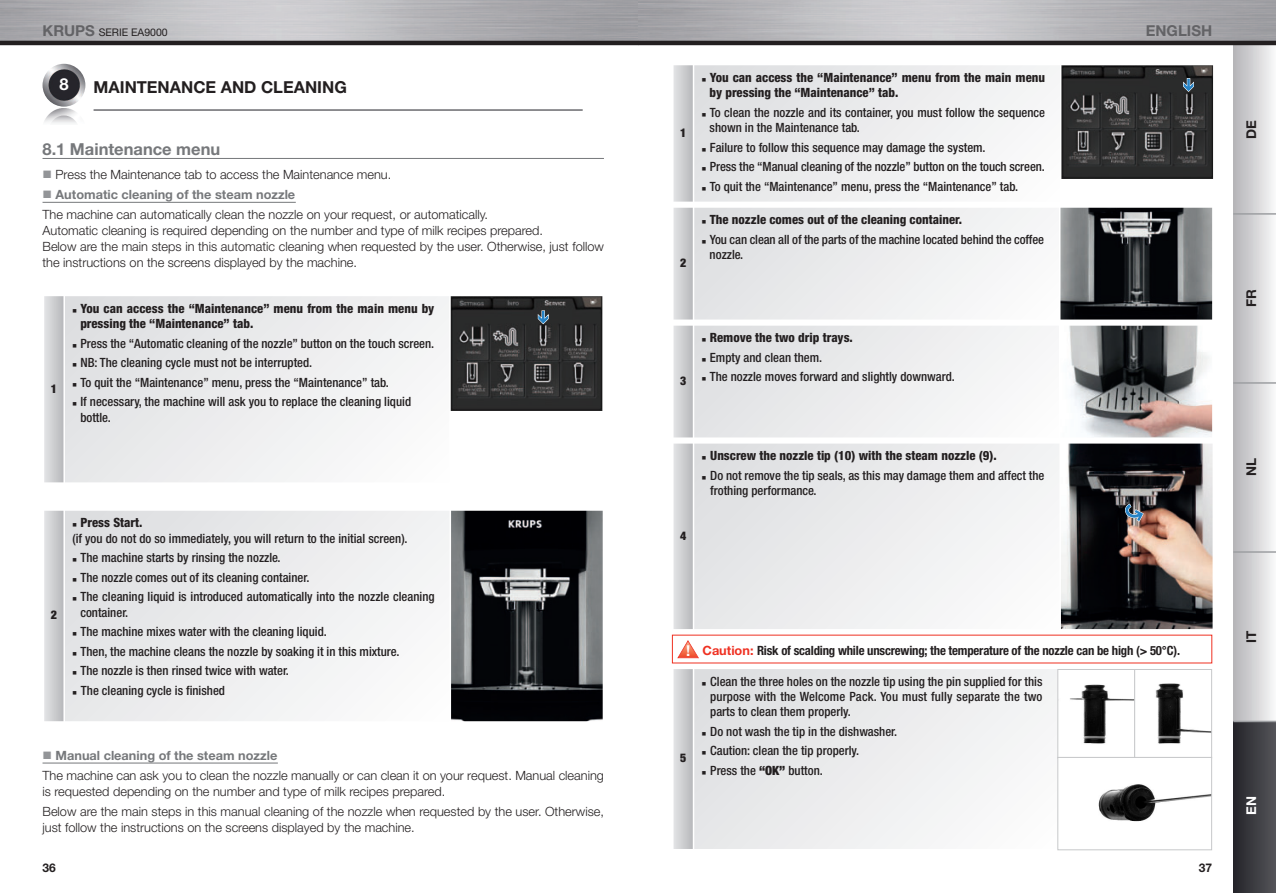
<style>
.page{position:relative;width:1276px;height:893px;background:#fff}
.page>*{position:absolute;margin:0;border:0;box-sizing:border-box;transform-origin:0 0}
.t1{font:700 16.5px "Helvetica Neue";color:#231f20}
.t2{font:700 16.5px "Helvetica Neue";color:#76787b}
.t3{font:700 16.5px "Helvetica Neue";color:#fff}
.t4{font:700 15px "Helvetica Neue";color:#636366}
.t5{font:700 13.5px "Helvetica Neue";color:#231f20}
.t6{font:700 13.5px "Helvetica Neue";color:#fff}
.t7{font:500 condensed 12.75px/15.3px "Helvetica Neue";color:#231f20}
.t8{font:300 12.75px/20px "Helvetica Neue";color:#231f20}
.t9{font:800 condensed 12.75px/15.3px "Helvetica Neue";color:#231f20}
.t10{font:700 condensed 12.75px "Helvetica Neue";letter-spacing:-.015em;color:#231f20}
.t11{font:900 condensed 12px "Helvetica Neue";color:#231f20}
.t12{font:700 12px "Helvetica Neue";color:#231f20}
.t13{font:10.5px "Helvetica Neue";color:#231f20}
.s1{font-weight:700;font-size:15px;color:#636366}
.s2{color:#939598}
.s3{font-weight:700;color:#76787b}
.s4{font-weight:800}
.s5{font-stretch:normal;font-size:15px;color:#fff}
.s6{font-stretch:normal;color:#ef3122}
.s7{font-weight:900}
</style>
<div class="page">
<div style="left:1233px;top:45px;width:42px;height:169px;background:linear-gradient(to right,#b3b3b7,#f5f5f6)"></div>
<div style="left:1233px;top:214px;width:42px;height:169px;background:linear-gradient(to right,#b3b3b7,#f5f5f6)"></div>
<div style="left:1233px;top:383px;width:42px;height:169px;background:linear-gradient(to right,#b3b3b7,#f5f5f6)"></div>
<div style="left:1233px;top:552px;width:42px;height:169px;background:linear-gradient(to right,#b3b3b7,#f5f5f6)"></div>
<div style="left:1233px;top:722px;width:43px;height:171px;background:linear-gradient(to right,#242429,#545559)"></div>
<hr style="left:1233px;top:213px;width:43px;height:2px;background:#9d9fa2">
<hr style="left:1233px;top:382px;width:43px;height:2px;background:#9d9fa2">
<hr style="left:1233px;top:551px;width:43px;height:2px;background:#9d9fa2">
<hr style="left:1233px;top:721px;width:43px;height:1px;background:#9d9fa2">
<svg style="left:0;top:0;width:638px;height:41px;background:#b5b4b8"></svg>
<hr style="left:638px;top:41px;width:638px;height:4px;background:#231f20">
<hr style="left:0;top:41px;width:638px;height:4px;background:#231f20">
<hr style="left:43px;top:763px;width:235px;height:1px;background:#76787b">
<svg style="left:677px;top:640px;width:22px;height:18px"></svg>
<div style="left:673px;top:65px;width:20px;height:137px;background:linear-gradient(to right,#e4e5e6,#babbbe)"></div>
<div style="left:694px;top:65px;width:366px;height:137px;background:linear-gradient(to right,#e0e1e3,#f9f9fa)"></div>
<img style="left:1061px;top:65px;width:152px;height:114px">
<div style="left:673px;top:208px;width:20px;height:112px;background:linear-gradient(to right,#e4e5e6,#babbbe)"></div>
<div style="left:694px;top:208px;width:365px;height:112px;background:linear-gradient(to right,#dfe0e2,#fafafa)"></div>
<img style="left:1060px;top:208px;width:152px;height:112px">
<div style="left:673px;top:326px;width:20px;height:111px;background:linear-gradient(to right,#e4e5e6,#babbbe)"></div>
<div style="left:694px;top:326px;width:365px;height:111px;background:linear-gradient(to right,#dfe0e2,#fafafa)"></div>
<img style="left:1069px;top:326px;width:143px;height:111px">
<div style="left:673px;top:444px;width:20px;height:185px;background:linear-gradient(to right,#e4e5e6,#babbbe)"></div>
<div style="left:694px;top:444px;width:365px;height:185px;background:linear-gradient(to right,#e1e2e4,#f8f8f9)"></div>
<img style="left:1061px;top:444px;width:151px;height:185px">
<svg style="left:1125px;top:504px;width:18px;height:17px"></svg>
<svg style="left:1183px;top:78px;width:11px;height:14px"></svg>
<div style="left:673px;top:669px;width:20px;height:180px;background:linear-gradient(to right,#e4e5e6,#babbbe)"></div>
<div style="left:694px;top:669px;width:363px;height:180px;background:linear-gradient(to right,#e1e2e4,#f8f8f9)"></div>
<img style="left:1070px;top:684px;width:63px;height:60px">
<div style="left:1057px;top:669px;width:78px;height:89px;border:1px solid #c7c8ca"></div>
<img style="left:1155px;top:683px;width:55px;height:61px">
<div style="left:1134px;top:669px;width:78px;height:89px;border:1px solid #c7c8ca"></div>
<img style="left:1098px;top:784px;width:112px;height:38px">
<div style="left:1057px;top:757px;width:155px;height:93px;border:1px solid #c7c8ca"></div>
<hr style="left:43px;top:158px;width:561px;height:1px;background:#76787b">
<hr style="left:43px;top:202px;width:253px;height:1px;background:#76787b">
<hr style="left:94px;top:110px;width:489px;height:1px;background:#212126">
<img style="left:43px;top:64px;width:42px;height:43px;border-radius:50%">
<img style="left:44px;top:109px;width:32px;height:14px">
<svg style="left:44px;top:296px;width:19px;height:186px;background:#cecfd1"></svg>
<div style="left:65px;top:296px;width:384px;height:186px;background:linear-gradient(to right,#e1e2e4,#f8f8f9)"></div>
<img style="left:451px;top:296px;width:151px;height:114px">
<svg style="left:44px;top:511px;width:19px;height:210px;background:#cecfd1"></svg>
<div style="left:65px;top:511px;width:384px;height:210px;background:linear-gradient(to right,#e1e2e4,#f8f8f8)"></div>
<img style="left:451px;top:511px;width:152px;height:210px">
<svg style="left:538px;top:310px;width:10px;height:14px"></svg>
<p class="t13" style="left:43px;top:29px;width:127px"><span class="s1">KRUPS</span> SERIE EA9000</p>
<p class="t4" style="left:1145px;top:25px;width:68px">ENGLISH</p>
<p class="t3" style="left:60px;top:78px;width:11px">8</p>
<p class="t1" style="left:94px;top:81px;width:255px">MAINTENANCE AND CLEANING</p>
<p class="t2" style="left:43px;top:143px;width:179px">8.1 Maintenance menu</p>
<p class="t8" style="left:43px;top:166px;width:350px"><span class="s2">■</span> Press the Maintenance tab to access the Maintenance menu.</p>
<p class="t8" style="left:43px;top:186px;width:447px"><span class="s2">■</span> <span class="s3">Automatic cleaning of the steam nozzle<br></span>The machine can automatically clean the nozzle on your request, or automatically.</p>
<p class="t8" style="left:43px;top:224px;width:563px;line-height:15.8px">Automatic cleaning is required depending on the number and type of milk recipes prepared.<br>Below are the main steps in this automatic cleaning when requested by the user. Otherwise, just follow the instructions on the screens displayed by the machine.</p>
<p class="t11" style="left:51px;top:384px;width:8px">1</p>
<p class="t9" style="left:80px;top:302px;width:355px;text-indent:-8px">■ You can access the “Maintenance” menu from the main menu by pressing the “Maintenance” tab.</p>
<p class="t7" style="left:72px;top:337px;width:363px">■ Press the “Automatic cleaning of the nozzle” button on the touch screen.</p>
<p class="t7" style="left:72px;top:356px;width:241px">■ NB: The cleaning cycle must not be interrupted.</p>
<p class="t7" style="left:72px;top:376px;width:318px">■ To quit the “Maintenance” menu, press the “Maintenance” tab.</p>
<p class="t7" style="left:80px;top:395px;width:332px;text-indent:-8px">■ If necessary, the machine will ask you to replace the cleaning liquid bottle.</p>
<p class="t11" style="left:51px;top:611px;width:8px">2</p>
<p class="t7" style="left:72px;top:516px;width:337px">■ <span class="s4">Press Start.<br></span>(if you do not do so immediately, you will return to the initial screen).</p>
<p class="t7" style="left:72px;top:551px;width:210px">■ The machine starts by rinsing the nozzle.</p>
<p class="t7" style="left:72px;top:571px;width:238px">■ The nozzle comes out of its cleaning container.</p>
<p class="t7" style="left:80px;top:590px;width:356px;text-indent:-8px">■ The cleaning liquid is introduced automatically into the nozzle cleaning container.</p>
<p class="t7" style="left:72px;top:625px;width:256px">■ The machine mixes water with the cleaning liquid.</p>
<p class="t7" style="left:72px;top:645px;width:328px">■ Then, the machine cleans the nozzle by soaking it in this mixture.</p>
<p class="t7" style="left:72px;top:664px;width:218px">■ The nozzle is then rinsed twice with water.</p>
<p class="t7" style="left:72px;top:684px;width:154px">■ The cleaning cycle is finished</p>
<p class="t8" style="left:43px;top:747px;width:563px"><span class="s2">■</span> <span class="s3">Manual cleaning of the steam nozzle<br></span>The machine can ask you to clean the nozzle manually or can clean it on your request. Manual cleaning</p>
<p class="t8" style="left:43px;top:782px;width:563px">is requested depending on the number and type of milk recipes prepared.<br>Below are the main steps in this manual cleaning of the nozzle when requested by the user. Otherwise,</p>
<p class="t8" style="left:43px;top:818px;width:374px">just follow the instructions on the screens displayed by the machine.</p>
<p class="t12" style="left:43px;top:864px;width:15px">36</p>
<p class="t11" style="left:680px;top:128px;width:8px">1</p>
<p class="t11" style="left:680px;top:258px;width:8px">2</p>
<p class="t9" style="left:709px;top:71px;width:337px;text-indent:-8px">■ You can access the “Maintenance” menu from the main menu by pressing the “Maintenance” tab.</p>
<p class="t7" style="left:709px;top:106px;width:337px;text-indent:-8px">■ To clean the nozzle and its container, you must follow the sequence shown in the Maintenance tab.</p>
<p class="t7" style="left:702px;top:141px;width:285px">■ Failure to follow this sequence may damage the system.</p>
<p class="t7" style="left:702px;top:160px;width:345px">■ Press the “Manual cleaning of the nozzle” button on the touch screen.</p>
<p class="t7" style="left:702px;top:180px;width:318px">■ To quit the “Maintenance” menu, press the “Maintenance” tab.</p>
<p class="t9" style="left:702px;top:213px;width:262px">■ The nozzle comes out of the cleaning container.</p>
<p class="t7" style="left:709px;top:233px;width:336px;text-indent:-8px">■ You can clean all of the parts of the machine located behind the coffee nozzle.</p>
<p class="t11" style="left:680px;top:376px;width:8px">3</p>
<p class="t9" style="left:702px;top:331px;width:153px">■ Remove the two drip trays.</p>
<p class="t7" style="left:702px;top:351px;width:122px">■ Empty and clean them.</p>
<p class="t7" style="left:702px;top:370px;width:255px">■ The nozzle moves forward and slightly downward.</p>
<p class="t11" style="left:680px;top:531px;width:8px">4</p>
<p class="t9" style="left:702px;top:449px;width:297px">■ Unscrew the nozzle tip (10) with the steam nozzle (9).</p>
<p class="t7" style="left:710px;top:469px;width:336px;text-indent:-8px">■ Do not remove the tip seals, as this may damage them and affect the frothing performance.</p>
<p class="t10" style="left:686px;top:646px;width:495px"><span class="s5">!</span> <span class="s6">Caution:</span> Risk of scalding while unscrewing; the temperature of the nozzle can be high (&gt; 50°C).</p>
<p class="t11" style="left:680px;top:754px;width:8px">5</p>
<p class="t7" style="left:710px;top:675px;width:334px;text-align:justify;text-indent:-8px">■ Clean the three holes on the nozzle tip using the pin supplied for this purpose with the Welcome Pack. You must fully separate the two parts to clean them properly.</p>
<p class="t7" style="left:702px;top:725px;width:197px">■ Do not wash the tip in the dishwasher.</p>
<p class="t7" style="left:702px;top:744px;width:159px">■ Caution: clean the tip properly.</p>
<p class="t7" style="left:702px;top:764px;width:123px">■ Press the <span class="s7">“OK”</span> button.</p>
<p class="t12" style="left:1198px;top:863px;width:15px">37</p>
<p class="t5" style="left:1246px;top:139px;width:20px;rotate:-90deg">DE</p>
<p class="t5" style="left:1246px;top:307px;width:19px;rotate:-90deg">FR</p>
<p class="t5" style="left:1246px;top:476px;width:19px;rotate:-90deg">NL</p>
<p class="t5" style="left:1246px;top:643px;width:14px;rotate:-90deg">IT</p>
<p class="t6" style="left:1246px;top:815px;width:20px;rotate:-90deg">EN</p>
</div>
